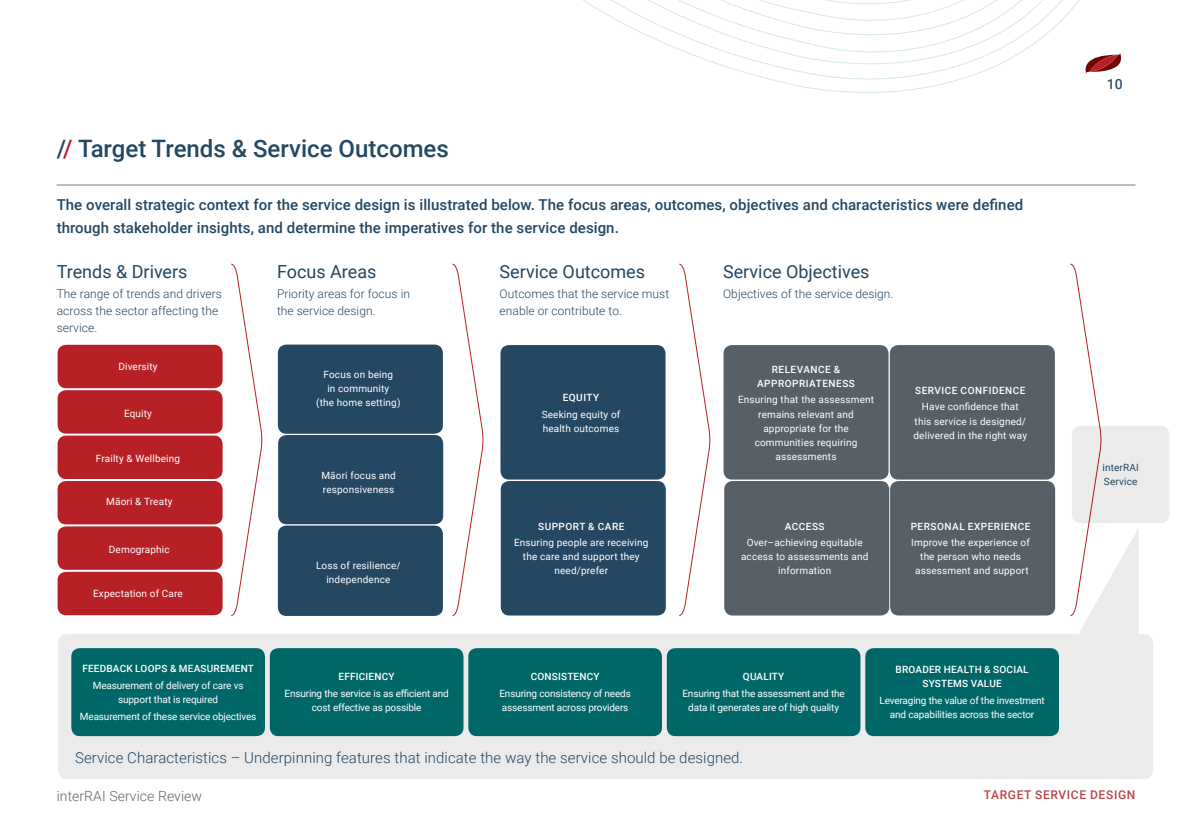
<style>
.page{position:relative;width:1191px;height:840px;background:#fff}
.page>*{position:absolute;margin:0;border:0;box-sizing:border-box;transform-origin:0 0}
.t1{font:500 24px "Roboto";color:#244762}
.t2{font:18px "Roboto";color:#244762}
.t3{font:500 15px/22px "Roboto";letter-spacing:.005em;color:#244762}
.t4{font:300 15px "Roboto";letter-spacing:.005em;color:#244762}
.t5{font:300 14px "Roboto";letter-spacing:.005em;color:#5f686e}
.t6{font:500 14px "Roboto";color:#2f506a}
.t7{font:300 12px/17px "Roboto";letter-spacing:.005em;color:#244762}
.t8{font:500 12px "Roboto";letter-spacing:.055em;color:#b64548}
.t9{font:10px/14px "Roboto";letter-spacing:.015em;color:#fff;text-align:center}
.t10{font:10px/14px "Roboto";letter-spacing:-.015em;color:#fff;text-align:center}
.t11{font:500 10px/14px "Roboto";letter-spacing:.025em;color:#fff;text-align:center}
.t12{font:500 10px/14px "Roboto";letter-spacing:.05em;color:#fff;text-align:center}
.t13{font:10px/14px "Roboto";letter-spacing:.015em;color:#244762}
.s1{color:#b72126}
</style>
<div class="page">
<svg style="left:583px;top:0;width:497px;height:93px"></svg>
<svg style="left:1085px;top:53px;width:37px;height:21px"></svg>
<hr style="left:57px;top:184px;width:1078px;height:1px;background:#a7b5c0">
<svg style="left:231px;top:263px;width:32px;height:259px"></svg>
<svg style="left:452px;top:263px;width:32px;height:259px"></svg>
<svg style="left:679px;top:263px;width:31px;height:259px"></svg>
<svg style="left:1070px;top:263px;width:30px;height:259px"></svg>
<svg style="left:58px;top:522px;width:1095px;height:256px;fill:#ebebec"></svg>
<div style="left:1071px;top:425px;width:98px;height:97px;background:#ebebec;border-radius:9px"></div>
<div style="left:58px;top:344px;width:165px;height:44px;background:#b72126;border-radius:9px"></div>
<div style="left:58px;top:390px;width:165px;height:43px;background:#b72126;border-radius:9px"></div>
<div style="left:58px;top:435px;width:165px;height:43px;background:#b72126;border-radius:9px"></div>
<div style="left:58px;top:480px;width:165px;height:44px;background:#b72126;border-radius:9px"></div>
<div style="left:58px;top:526px;width:165px;height:43px;background:#b72126;border-radius:9px"></div>
<div style="left:58px;top:571px;width:165px;height:44px;background:#b72126;border-radius:9px"></div>
<div style="left:500px;top:345px;width:165px;height:134px;background:#244762;border-radius:9px"></div>
<div style="left:501px;top:480px;width:165px;height:135px;background:#244762;border-radius:9px"></div>
<div style="left:723px;top:345px;width:165px;height:134px;background:#576066;border-radius:9px"></div>
<div style="left:724px;top:480px;width:165px;height:135px;background:#576066;border-radius:9px"></div>
<div style="left:890px;top:480px;width:165px;height:135px;background:#576066;border-radius:9px"></div>
<div style="left:890px;top:345px;width:164px;height:134px;background:#576066;border-radius:9px"></div>
<div style="left:278px;top:525px;width:165px;height:90px;background:#244762;border-radius:9px"></div>
<div style="left:278px;top:344px;width:165px;height:89px;background:#244762;border-radius:9px"></div>
<div style="left:278px;top:435px;width:165px;height:89px;background:#244762;border-radius:9px"></div>
<div style="left:71px;top:647px;width:194px;height:88px;background:#006768;border-radius:9px"></div>
<div style="left:270px;top:647px;width:193px;height:88px;background:#006768;border-radius:9px"></div>
<div style="left:468px;top:647px;width:194px;height:88px;background:#006768;border-radius:9px"></div>
<div style="left:667px;top:647px;width:193px;height:88px;background:#006768;border-radius:9px"></div>
<div style="left:865px;top:647px;width:194px;height:88px;background:#006768;border-radius:9px"></div>
<h1 class="t1" style="left:57px;top:132px;width:394px">/<span class="s1">/</span> Target Trends &amp; Service Outcomes</h1>
<h3 class="t3" style="left:57px;top:193px;width:968px">The overall strategic context for the service design is illustrated below. The focus areas, outcomes, objectives and characteristics were defined through stakeholder insights, and determine the imperatives for the service design.</h3>
<h2 class="t2" style="left:57px;top:258px;width:132px">Trends &amp; Drivers</h2>
<p class="t7" style="left:57px;top:285px;width:167px">The range of trends and drivers across the sector affecting the service.</p>
<h2 class="t2" style="left:723px;top:258px;width:148px">Service Objectives</h2>
<p class="t7" style="left:723px;top:285px;width:172px">Objectives of the service design.</p>
<h2 class="t2" style="left:499px;top:258px;width:147px">Service Outcomes</h2>
<p class="t7" style="left:499px;top:285px;width:171px">Outcomes that the service must enable or contribute to.</p>
<h2 class="t2" style="left:277px;top:258px;width:101px">Focus Areas</h2>
<p class="t7" style="left:277px;top:285px;width:134px">Priority areas for focus in the service design.</p>
<p class="t9" style="left:118px;top:358px;width:41px">Diversity</p>
<p class="t9" style="left:124px;top:406px;width:29px">Equity</p>
<p class="t9" style="left:96px;top:450px;width:86px">Frailty &amp; Wellbeing</p>
<p class="t9" style="left:106px;top:494px;width:68px">Māori &amp; Treaty</p>
<p class="t9" style="left:109px;top:542px;width:62px">Demographic</p>
<p class="t9" style="left:93px;top:585px;width:91px">Expectation of Care</p>
<p class="t11" style="left:82px;top:660px;width:173px">FEEDBACK LOOPS &amp; MEASUREMENT</p>
<p class="t10" style="left:93px;top:677px;width:152px">Measurement of delivery of care vs support that is required</p>
<p class="t10" style="left:80px;top:708px;width:178px">Measurement of these service objectives</p>
<p class="t9" style="left:316px;top:367px;width:86px">Focus on being<br>in community<br>(the home setting)</p>
<p class="t9" style="left:321px;top:468px;width:76px;text-align:left">Māori focus and responsiveness</p>
<p class="t9" style="left:316px;top:557px;width:86px">Loss of resilience/ independence</p>
<p class="t11" style="left:339px;top:669px;width:57px">EFFICIENCY</p>
<p class="t10" style="left:284px;top:686px;width:166px">Ensuring the service is as efficient and cost effective as possible</p>
<p class="t11" style="left:563px;top:389px;width:38px">EQUITY</p>
<p class="t9" style="left:541px;top:406px;width:80px;text-align:left">Seeking equity of health outcomes</p>
<p class="t12" style="left:538px;top:518px;width:88px">SUPPORT &amp; CARE</p>
<p class="t9" style="left:514px;top:535px;width:136px">Ensuring people are receiving the care and support they need/prefer</p>
<p class="t12" style="left:757px;top:361px;width:99px">RELEVANCE &amp;<br>APPROPRIATENESS</p>
<p class="t9" style="left:738px;top:392px;width:138px">Ensuring that the assessment remains relevant and appropriate for the communities requiring assessments</p>
<p class="t11" style="left:785px;top:518px;width:41px">ACCESS</p>
<p class="t9" style="left:741px;top:535px;width:129px">Over–achieving equitable access to assessments and information</p>
<p class="t12" style="left:915px;top:382px;width:112px">SERVICE CONFIDENCE</p>
<p class="t9" style="left:913px;top:399px;width:115px">Have confidence that this service is designed/ delivered in the right way</p>
<p class="t12" style="left:910px;top:518px;width:121px">PERSONAL EXPERIENCE</p>
<p class="t9" style="left:911px;top:535px;width:120px">Improve the experience of the person who needs assessment and support</p>
<p class="t11" style="left:531px;top:669px;width:70px">CONSISTENCY</p>
<p class="t10" style="left:499px;top:686px;width:133px;text-align:left">Ensuring consistency of needs assessment across providers</p>
<p class="t11" style="left:743px;top:669px;width:43px">QUALITY</p>
<p class="t10" style="left:682px;top:686px;width:164px">Ensuring that the assessment and the data it generates are of high quality</p>
<p class="t11" style="left:895px;top:662px;width:135px">BROADER HEALTH &amp; SOCIAL<br>SYSTEMS VALUE</p>
<p class="t10" style="left:879px;top:693px;width:167px">Leveraging the value of the investment and capabilities across the sector</p>
<h3 class="t4" style="left:75px;top:747px;width:669px">Service Characteristics – Underpinning features that indicate the way the service should be designed.</h3>
<h3 class="t6" style="left:1106px;top:74px;width:17px">10</h3>
<p class="t13" style="left:1102px;top:460px;width:38px">interRAI<br>Service</p>
<h3 class="t5" style="left:57px;top:785px;width:147px">interRAI Service Review</h3>
<p class="t8" style="left:983px;top:786px;width:153px">TARGET SERVICE DESIGN</p>
</div>
